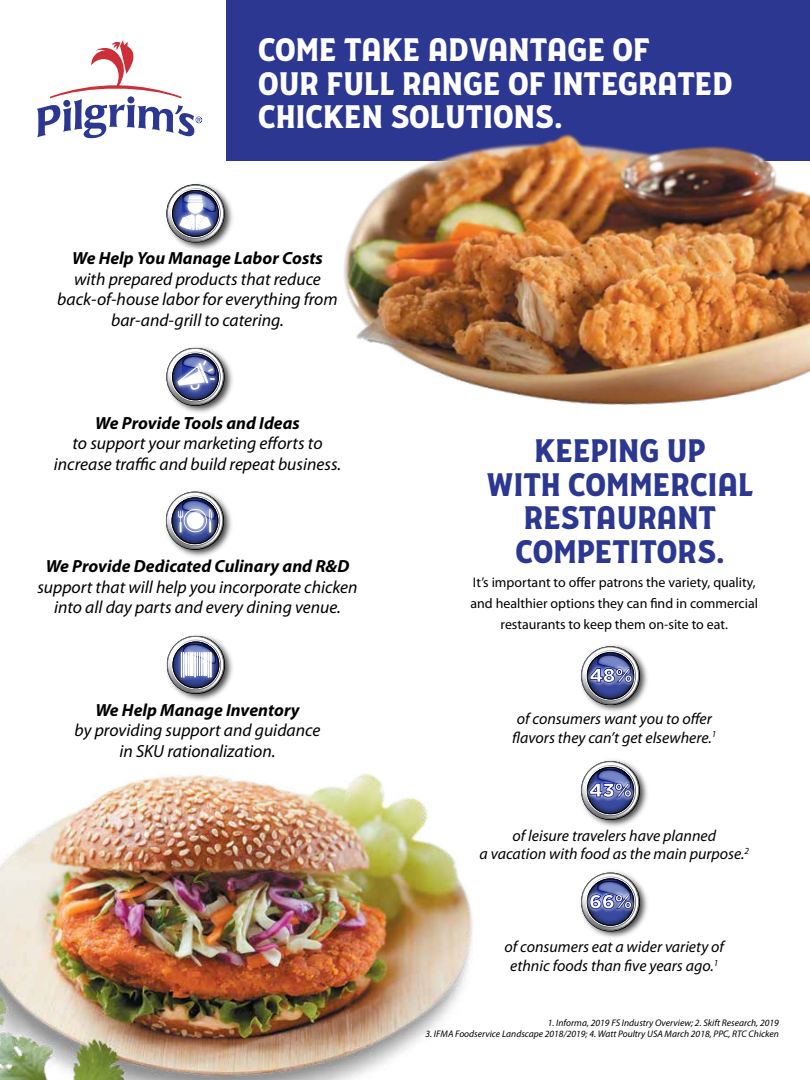
<style>
.page{position:relative;width:810px;height:1080px;background:#fff}
.page>*{position:absolute;margin:0;border:0;box-sizing:border-box;transform-origin:0 0}
.t1{font:32.5px "Revivalist Display";color:#fff}
.t2{font:32.5px/33.8px "Revivalist Display";color:#2b3791;text-align:center}
.t3{font:900 19.5px "Gotham";color:#fff}
.t4{font:italic 17.62px/20.5px "Myriad Pro";color:#000;text-align:center}
.t5{font:italic 700 17.62px "Myriad Pro";color:#000}
.t6{font:italic 15.88px/18.6px "Myriad Pro";color:#000;text-align:center}
.t7{font:13.88px/21.2px "Myriad Pro";color:#000;text-align:center}
.t8{font:italic 9.5px "Myriad Pro";color:#000}
</style>
<div class="page">
<div style="left:227px;top:0;width:583px;height:160px;background:#2b3791"></div>
<svg style="left:37px;top:40px;width:165px;height:98px"></svg>
<img style="left:297px;top:133px;width:513px;height:272px">
<img style="left:166px;top:184px;width:67px;height:66px">
<svg style="left:167px;top:185px;width:57px;height:57px"></svg>
<div style="left:167px;top:185px;width:57px;height:57px;border:1px solid #6d6e71;border-radius:50%"></div>
<svg style="left:170px;top:188px;width:51px;height:51px"></svg>
<div style="left:171px;top:189px;width:49px;height:49px;border:1px solid #fff;border-radius:50%"></div>
<img style="left:173px;top:190px;width:44px;height:46px">
<svg style="left:179px;top:193px;width:37px;height:37px"></svg>
<img style="left:166px;top:635px;width:67px;height:66px">
<svg style="left:167px;top:636px;width:57px;height:57px"></svg>
<div style="left:167px;top:636px;width:57px;height:57px;border:1px solid #6d6e71;border-radius:50%"></div>
<svg style="left:171px;top:640px;width:50px;height:50px"></svg>
<div style="left:172px;top:641px;width:48px;height:48px;border:1px solid #fff;border-radius:50%"></div>
<svg style="left:173px;top:642px;width:46px;height:46px"></svg>
<div style="left:173px;top:642px;width:46px;height:46px;border:1px solid #000008;border-radius:50%"></div>
<img style="left:175px;top:646px;width:42px;height:37px">
<svg style="left:181px;top:644px;width:35px;height:33px"></svg>
<img style="left:166px;top:347px;width:67px;height:66px">
<svg style="left:167px;top:348px;width:56px;height:57px"></svg>
<div style="left:167px;top:348px;width:57px;height:57px;border:1px solid #6d6e71;border-radius:50%"></div>
<svg style="left:170px;top:352px;width:51px;height:50px"></svg>
<svg style="left:173px;top:354px;width:45px;height:46px"></svg>
<img style="left:172px;top:355px;width:49px;height:41px">
<svg style="left:177px;top:356px;width:39px;height:34px"></svg>
<img style="left:0;top:773px;width:473px;height:307px">
<img style="left:581px;top:645px;width:67px;height:67px">
<svg style="left:582px;top:647px;width:57px;height:57px"></svg>
<div style="left:581px;top:647px;width:58px;height:57px;border:1px solid #6d6e71;border-radius:50%"></div>
<svg style="left:585px;top:650px;width:51px;height:51px"></svg>
<svg style="left:587px;top:653px;width:47px;height:46px"></svg>
<div style="left:587px;top:652px;width:47px;height:47px;border:1px solid #000008;border-radius:50%"></div>
<img style="left:583px;top:659px;width:58px;height:36px">
<svg style="left:589px;top:655px;width:44px;height:28px"></svg>
<img style="left:581px;top:760px;width:67px;height:67px">
<svg style="left:582px;top:762px;width:57px;height:57px"></svg>
<div style="left:581px;top:761px;width:58px;height:58px;border:1px solid #6d6e71;border-radius:50%"></div>
<svg style="left:585px;top:765px;width:51px;height:51px"></svg>
<svg style="left:587px;top:767px;width:47px;height:47px"></svg>
<div style="left:587px;top:767px;width:47px;height:47px;border:1px solid #000008;border-radius:50%"></div>
<img style="left:583px;top:774px;width:57px;height:35px">
<svg style="left:589px;top:770px;width:43px;height:28px"></svg>
<img style="left:581px;top:871px;width:67px;height:67px">
<svg style="left:582px;top:873px;width:57px;height:57px"></svg>
<div style="left:581px;top:873px;width:58px;height:58px;border:1px solid #6d6e71;border-radius:50%"></div>
<svg style="left:585px;top:877px;width:51px;height:51px"></svg>
<div style="left:586px;top:877px;width:49px;height:50px;border:1px solid #fff;border-radius:50%"></div>
<svg style="left:587px;top:879px;width:47px;height:46px"></svg>
<div style="left:587px;top:879px;width:47px;height:46px;border:1px solid #000008;border-radius:50%"></div>
<img style="left:583px;top:886px;width:57px;height:35px">
<svg style="left:589px;top:881px;width:43px;height:29px"></svg>
<img style="left:165px;top:491px;width:67px;height:66px">
<svg style="left:166px;top:492px;width:57px;height:57px"></svg>
<div style="left:166px;top:492px;width:57px;height:57px;border:1px solid #6d6e71;border-radius:50%"></div>
<svg style="left:170px;top:496px;width:50px;height:50px"></svg>
<div style="left:171px;top:496px;width:48px;height:49px;border:1px solid #fff;border-radius:50%"></div>
<svg style="left:172px;top:498px;width:46px;height:46px"></svg>
<div style="left:172px;top:498px;width:46px;height:46px;border:1px solid #000008;border-radius:50%"></div>
<img style="left:172px;top:503px;width:46px;height:35px">
<svg style="left:178px;top:500px;width:37px;height:32px"></svg>
<h1 class="t1" style="left:258px;top:35px;width:106px">COME TAKE</h1>
<h1 class="t1" style="left:428px;top:35px;width:81px">ADVANTA</h1>
<h1 class="t1" style="left:568px;top:35px;width:84px">GE OF</h1>
<h1 class="t1" style="left:258px;top:69px;width:103px">OUR FULL</h1>
<h1 class="t1" style="left:402px;top:69px;width:168px">RANGE OF INTE</h1>
<h1 class="t1" style="left:618px;top:69px;width:59px">GRATED</h1>
<h1 class="t1" style="left:258px;top:102px;width:86px">CHICKEN</h1>
<h1 class="t1" style="left:390px;top:102px;width:38px">SOLUTION</h1>
<h1 class="t1" style="left:535px;top:102px;width:29px">S.</h1>
<p class="t5" style="left:72px;top:249px;width:252px">We Help You Manage Labor Costs</p>
<p class="t4" style="left:57px;top:269px;width:282px">with prepared products that reduce back-of-house labor for everything from bar-and-grill to catering.</p>
<p class="t5" style="left:95px;top:413px;width:206px">We Provide Tools and Ideas</p>
<p class="t4" style="left:54px;top:433px;width:289px">to support your marketing efforts to increase traffic and build repeat business.</p>
<p class="t5" style="left:46px;top:557px;width:305px">We Provide Dedicated Culinary and R&amp;D</p>
<p class="t4" style="left:37px;top:577px;width:322px">support that will help you incorporate chicken into all day parts and every dining venue.</p>
<p class="t5" style="left:95px;top:700px;width:206px">We Help Manage Inventory</p>
<p class="t4" style="left:75px;top:721px;width:247px">by providing support and guidance in SKU rationalization.</p>
<h1 class="t2" style="left:487px;top:435px;width:268px">KEEPING UP<br>WITH COMMERCIAL<br>RESTAURANT<br>COMPETITORS.</h1>
<p class="t7" style="left:471px;top:572px;width:289px">It’s important to offer patrons the variety, quality, and healthier options they can find in commercial restaurants to keep them on-site to eat.</p>
<p class="t3" style="left:589px;top:662px;width:45px">48%</p>
<p class="t6" style="left:512px;top:710px;width:206px;text-align:left">of consumers want you to offer flavors they can’t get elsewhere.<sup>1</sup></p>
<p class="t3" style="left:589px;top:777px;width:45px">43%</p>
<p class="t6" style="left:480px;top:827px;width:271px">of leisure travelers have planned<br>a vacation with food as the main purpose.<sup>2</sup></p>
<p class="t3" style="left:589px;top:888px;width:45px">66%</p>
<p class="t6" style="left:505px;top:938px;width:221px">of consumers eat a wider variety of ethnic foods than five years ago.<sup>1</sup></p>
<p class="t8" style="left:548px;top:1018px;width:233px">1. Informa, 2019 FS Industry Overview; 2. Skift Research, 2019</p>
<p class="t8" style="left:426px;top:1029px;width:355px">3. IFMA Foodservice Landscape 2018/2019; 4. Watt Poultry USA March 2018, PPC, RTC Chicken</p>
</div>
